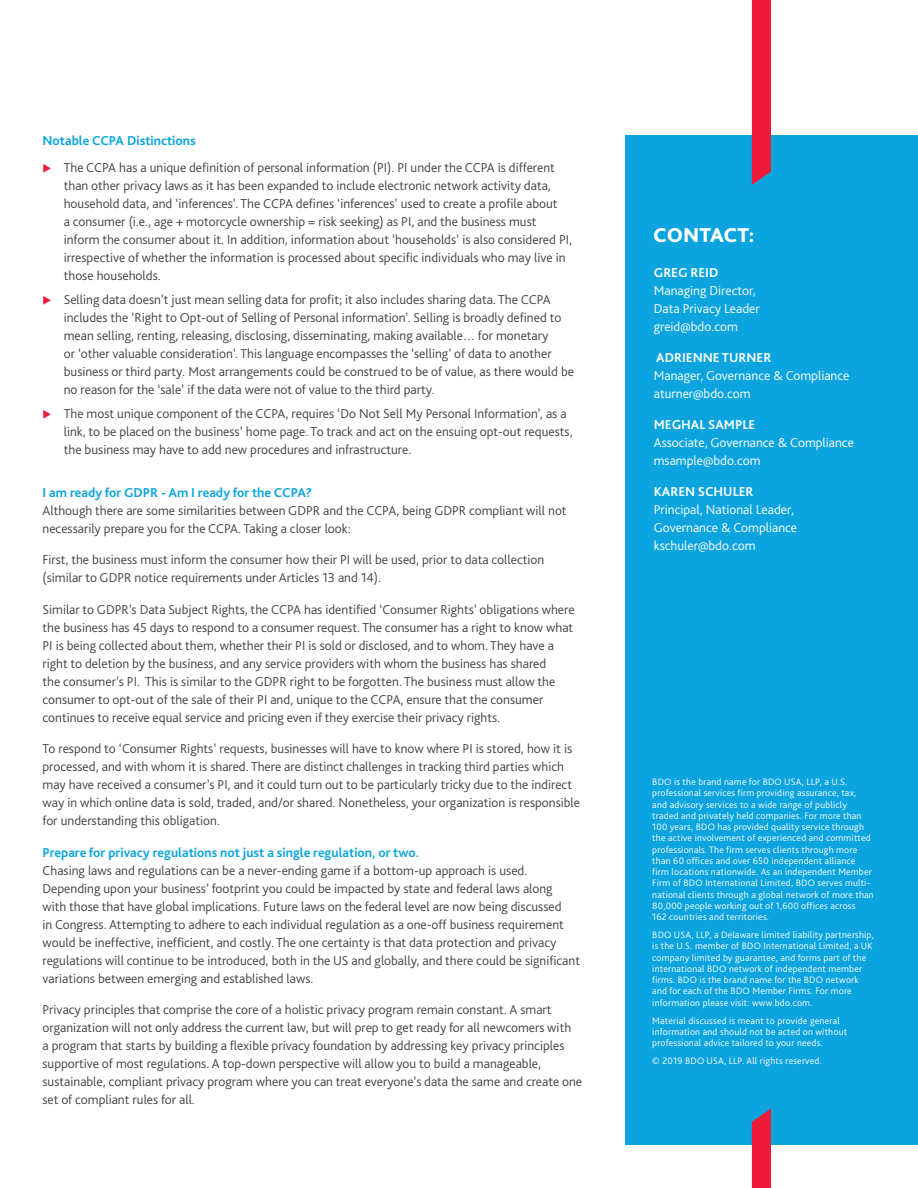
<style>
.page{position:relative;width:918px;height:1188px;background:#fff}
.page>*{position:absolute;margin:0;border:0;box-sizing:border-box;transform-origin:0 0}
.t1{font:800 21px "Bliss Pro";color:#fff}
.Body_text_-_3mm_afte{font:300 13.5px/18px "Bliss Pro";color:#414140}
.Body_text_-_3mm_afte-2{font:300 13.5px/18px "Bliss Pro";color:#fff}
.Body_text_-_3mm_afte-3{font:700 13.5px "Bliss Pro";color:#0ca4de}
.t2{font:300 9.75px/11.2px "Bliss Pro";letter-spacing:.02em;color:#fff}
.s1{font-weight:700;color:#0ca4de}
.s2{font-weight:700}
</style>
<div class="page">
<div style="left:625px;top:135px;width:293px;height:1010px;background:#0ca4de"></div>
<svg style="left:752px;top:1108px;width:19px;height:80px;background:#d82648"></svg>
<div style="left:752px;top:0;width:19px;height:185px;background:#ed1a3a"></div>
<p class="Body_text_-_3mm_afte-3" style="left:43px;top:132px;width:155px">Notable CCPA Distinctions</p>
<p class="Body_text_-_3mm_afte" style="left:64px;top:158px;width:510px">The CCPA has a unique definition of personal information (PI). PI under the CCPA is different than other privacy laws as it has been expanded to include electronic network activity data, household data, and ‘inferences’. The CCPA defines ‘inferences’ used to create a profile about<br>a consumer (i.e., age + motorcycle ownership = risk seeking) as PI, and the business must inform the consumer about it. In addition, information about ‘households’ is also considered PI, irrespective of whether the information is processed about specific individuals who may live in those households.</p>
<p class="Body_text_-_3mm_afte" style="left:64px;top:290px;width:512px">Selling data doesn’t just mean selling data for profit; it also includes sharing data. The CCPA includes the ‘Right to Opt-out of Selling of Personal information’. Selling is broadly defined to mean selling, renting, releasing, disclosing, disseminating, making available… for monetary<br>or ‘other valuable consideration’. This language encompasses the ‘selling’ of data to another business or third party. Most arrangements could be construed to be of value, as there would be no reason for the ‘sale’ if the data were not of value to the third party.</p>
<p class="Body_text_-_3mm_afte" style="left:64px;top:405px;width:510px">The most unique component of the CCPA, requires ‘Do Not Sell My Personal Information’, as a link, to be placed on the business’ home page. To track and act on the ensuing opt-out requests, the business may have to add new procedures and infrastructure.</p>
<p class="Body_text_-_3mm_afte" style="left:43px;top:483px;width:526px"><span class="s1">I am ready for GDPR - Am I ready for the CCPA?<br></span>Although there are some similarities between GDPR and the CCPA, being GDPR compliant will not necessarily prepare you for the CCPA. Taking a closer look:</p>
<p class="Body_text_-_3mm_afte" style="left:43px;top:551px;width:503px">First, the business must inform the consumer how their PI will be used, prior to data collection (similar to GDPR notice requirements under Articles 13 and 14).</p>
<p class="Body_text_-_3mm_afte" style="left:43px;top:600px;width:534px">Similar to GDPR’s Data Subject Rights, the CCPA has identified ‘Consumer Rights’ obligations where the business has 45 days to respond to a consumer request. The consumer has a right to know what PI is being collected about them, whether their PI is sold or disclosed, and to whom. They have a right to deletion by the business, and any service providers with whom the business has shared<br>the consumer’s PI. This is similar to the GDPR right to be forgotten. The business must allow the consumer to opt-out of the sale of their PI and, unique to the CCPA, ensure that the consumer continues to receive equal service and pricing even if they exercise their privacy rights.</p>
<p class="Body_text_-_3mm_afte" style="left:43px;top:740px;width:539px">To respond to ‘Consumer Rights’ requests, businesses will have to know where PI is stored, how it is processed, and with whom it is shared. There are distinct challenges in tracking third parties which may have received a consumer’s PI, and it could turn out to be particularly tricky due to the indirect way in which online data is sold, traded, and/or shared. Nonetheless, your organization is responsible for understanding this obligation.</p>
<p class="Body_text_-_3mm_afte" style="left:43px;top:843px;width:539px"><span class="s1">Prepare for privacy regulations not just a single regulation, or two.<br></span>Chasing laws and regulations can be a never-ending game if a bottom-up approach is used.<br>Depending upon your business’ footprint you could be impacted by state and federal laws along<br>with those that have global implications. Future laws on the federal level are now being discussed<br>in Congress. Attempting to adhere to each individual regulation as a one-off business requirement would be ineffective, inefficient, and costly. The one certainty is that data protection and privacy regulations will continue to be introduced, both in the US and globally, and there could be significant variations between emerging and established laws.</p>
<p class="Body_text_-_3mm_afte" style="left:43px;top:1001px;width:541px">Privacy principles that comprise the core of a holistic privacy program remain constant. A smart organization will not only address the current law, but will prep to get ready for all newcomers with<br>a program that starts by building a flexible privacy foundation by addressing key privacy principles supportive of most regulations. A top-down perspective will allow you to build a manageable, sustainable, compliant privacy program where you can treat everyone’s data the same and create one set of compliant rules for all.</p>
<p class="t1" style="left:653px;top:222px;width:103px">CONTACT:</p>
<p class="Body_text_-_3mm_afte-2" style="left:654px;top:264px;width:108px"><span class="s2">GREG REID<br></span>Managing Director,<br>Data Privacy Leader greid@bdo.com</p>
<p class="Body_text_-_3mm_afte-2" style="left:654px;top:348px;width:197px"><span class="s2">ADRIENNE TURNER<br></span>Manager, Governance &amp; Compliance aturner@bdo.com</p>
<p class="Body_text_-_3mm_afte-2" style="left:654px;top:415px;width:202px"><span class="s2">MEGHAL SAMPLE<br></span>Associate, Governance &amp; Compliance msample@bdo.com</p>
<p class="Body_text_-_3mm_afte-2" style="left:654px;top:482px;width:145px"><span class="s2">KAREN SCHULER<br></span>Principal, National Leader,<br>Governance &amp; Compliance kschuler@bdo.com</p>
<p class="t2" style="left:652px;top:776px;width:223px">BDO is the brand name for BDO USA, LLP, a U.S. professional services firm providing assurance, tax,<br>and advisory services to a wide range of publicly traded and privately held companies. For more than 100 years, BDO has provided quality service through the active involvement of experienced and committed professionals. The firm serves clients through more than 60 offices and over 650 independent alliance firm locations nationwide. As an independent Member Firm of BDO International Limited, BDO serves multi&shy;national clients through a global network of more than 80,000 people working out of 1,600 offices across<br>162 countries and territories.</p>
<p class="t2" style="left:652px;top:929px;width:223px">BDO USA, LLP, a Delaware limited liability partnership, is the U.S. member of BDO International Limited, a UK company limited by guarantee, and forms part of the international BDO network of independent member firms. BDO is the brand name for the BDO network and for each of the BDO Member Firms. For more information please visit: www.bdo.com.</p>
<p class="t2" style="left:652px;top:1015px;width:196px">Material discussed is meant to provide general information and should not be acted on without professional advice tailored to your needs.</p>
<p class="t2" style="left:652px;top:1055px;width:171px">© 2019 BDO USA, LLP. All rights reserved.</p>
</div>
